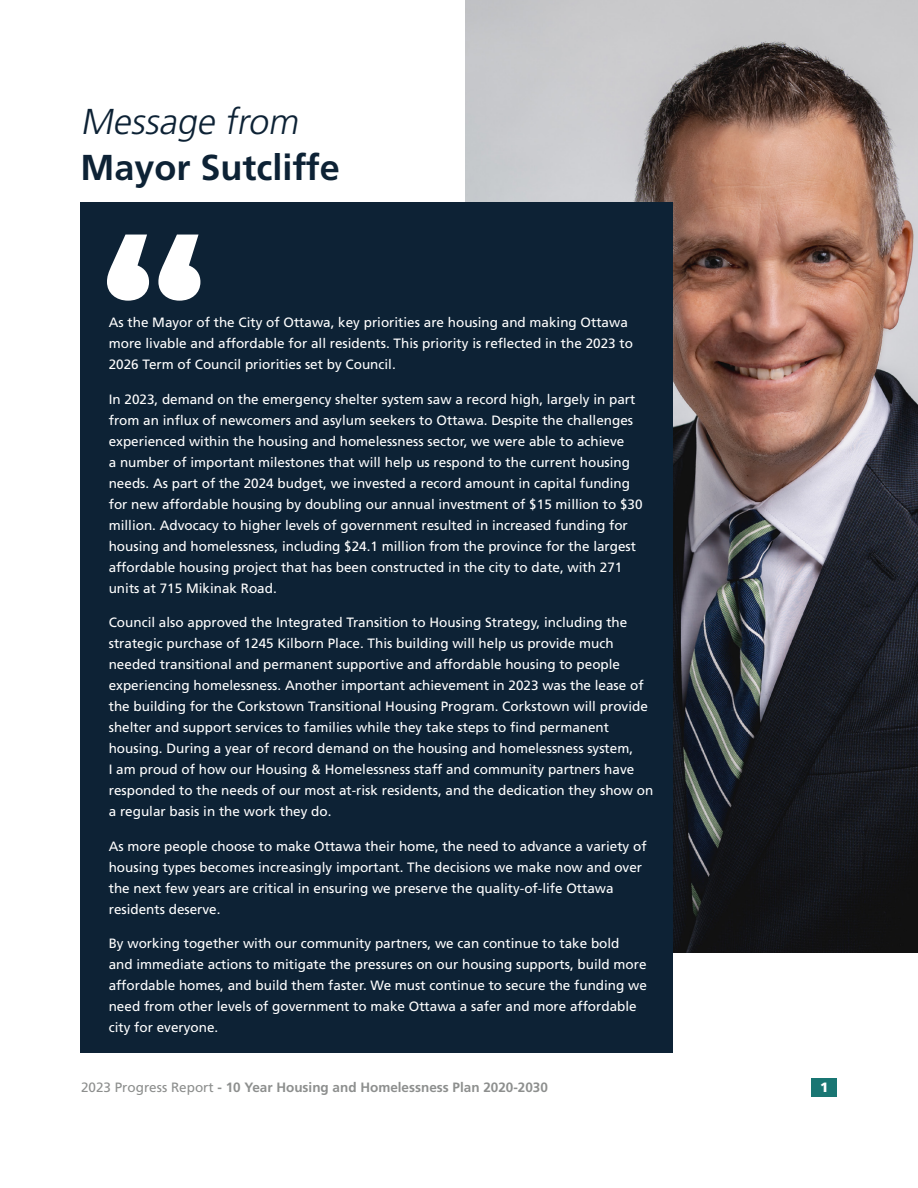
<style>
.page{position:relative;width:918px;height:1188px;background:#fff}
.page>*{position:absolute;margin:0;border:0;box-sizing:border-box;transform-origin:0 0}
.t1{font:700 194.55px "Montserrat";color:#fff;scale:1.12 1}
.t2{font:700 36px/46.5px "Frutiger LT Std";color:#0d2235}
.t3{font:13.5px/21px "Frutiger LT Std";color:#fff}
.t4{font:700 13.5px "Frutiger LT Std";color:#8d8f8e}
.t5{font:900 13.5px "Frutiger LT Std";color:#fff}
.s1{font-weight:300;font-style:italic}
.s2{font-weight:400}
</style>
<div class="page">
<img style="left:465px;top:0;width:453px;height:953px">
<div style="left:80px;top:202px;width:593px;height:851px;background:#0d2235"></div>
<div style="left:811px;top:1078px;width:26px;height:18px;background:#197673"></div>
<h2 class="t2" style="left:81px;top:98px;width:261px"><span class="s1">Message from<br></span>Mayor Sutcliffe</h2>
<p class="t1" style="left:100px;top:170px;width:98px">“</p>
<p class="t3" style="left:109px;top:312px;width:526px">As the Mayor of the City of Ottawa, key priorities are housing and making Ottawa more livable and affordable for all residents. This priority is reflected in the 2023 to<br>2026 Term of Council priorities set by Council.</p>
<p class="t3" style="left:109px;top:388px;width:535px">In 2023, demand on the emergency shelter system saw a record high, largely in part from an influx of newcomers and asylum seekers to Ottawa. Despite the challenges experienced within the housing and homelessness sector, we were able to achieve<br>a number of important milestones that will help us respond to the current housing needs. As part of the 2024 budget, we invested a record amount in capital funding for new affordable housing by doubling our annual investment of $15 million to $30 million. Advocacy to higher levels of government resulted in increased funding for housing and homelessness, including $24.1 million from the province for the largest affordable housing project that has been constructed in the city to date, with 271 units at 715 Mikinak Road.</p>
<p class="t3" style="left:109px;top:612px;width:546px">Council also approved the Integrated Transition to Housing Strategy, including the strategic purchase of 1245 Kilborn Place. This building will help us provide much needed transitional and permanent supportive and affordable housing to people experiencing homelessness. Another important achievement in 2023 was the lease of the building for the Corkstown Transitional Housing Program. Corkstown will provide shelter and support services to families while they take steps to find permanent housing. During a year of record demand on the housing and homelessness system,<br>I am proud of how our Housing &amp; Homelessness staff and community partners have responded to the needs of our most at-risk residents, and the dedication they show on a regular basis in the work they do.</p>
<p class="t3" style="left:109px;top:836px;width:539px">As more people choose to make Ottawa their home, the need to advance a variety of housing types becomes increasingly important. The decisions we make now and over the next few years are critical in ensuring we preserve the quality-of-life Ottawa residents deserve.</p>
<p class="t3" style="left:109px;top:933px;width:540px">By working together with our community partners, we can continue to take bold<br>and immediate actions to mitigate the pressures on our housing supports, build more affordable homes, and build them faster. We must continue to secure the funding we need from other levels of government to make Ottawa a safer and more affordable city for everyone.</p>
<p class="t4" style="left:81px;top:1079px;width:468px"><span class="s2">2023 Progress Report</span> - 10 Year Housing and Homelessness Plan 2020-2030</p>
<p class="t5" style="left:820px;top:1079px;width:10px">1</p>
</div>
